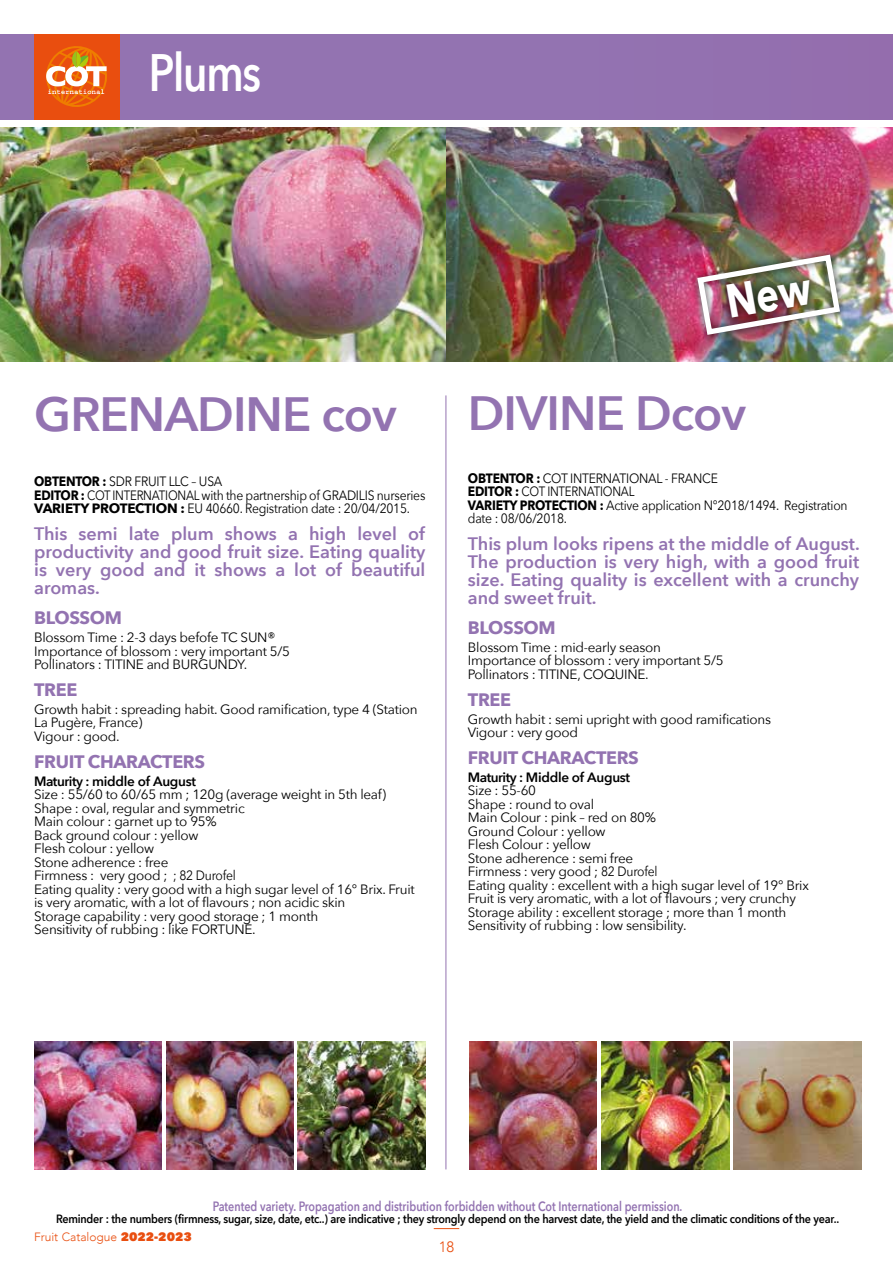
<style>
.page{position:relative;width:893px;height:1263px;background:#fff}
.page>*{position:absolute;margin:0;border:0;box-sizing:border-box;transform-origin:0 0}
.t1{font:600 52.5px "Avenir Next";letter-spacing:-.03em;color:#fff;scale:.8 1}
.t2{font:600 48px "Avenir Next";letter-spacing:-.02em;color:#9373b1}
.t3{font:600 18px/18px "Avenir Next";color:#9373b1;text-align:justify}
.t4{font:700 18px "Avenir Next";letter-spacing:-.02em;color:#9373b1}
.t5{font:300 15px "Avenir";color:#e94e0f}
.t6{font:13.5px/13.5px "Avenir Next";letter-spacing:-.02em;color:#000}
.t7{font:13.5px/13.5px "Avenir Next";letter-spacing:-.02em;color:#000;scale:.9 1}
.t8{font:600 13.5px "Avenir Next";color:#9373b1;scale:.8 1}
.t9{font:600 13.5px "Avenir Next";letter-spacing:-.02em;color:#000}
.t10{font:600 12px "Avenir Next";letter-spacing:-.02em;color:#000;scale:.9 1}
.t11{font:300 12px "Avenir";color:#e94e0f}
.s1{font-weight:700}
.s2{font-family:"Avenir Next";font-weight:800}
</style>
<div class="page">
<svg style="left:434px;top:1228px;width:25px;height:1px"></svg>
<div style="left:0;top:34px;width:893px;height:85px;background:#9373b1"></div>
<img style="left:0;top:128px;width:447px;height:233px">
<img style="left:34px;top:1042px;width:128px;height:127px">
<img style="left:166px;top:1042px;width:128px;height:127px">
<img style="left:298px;top:1042px;width:127px;height:127px">
<hr style="left:445px;top:395px;width:1px;height:774px;background:#9373b1">
<img style="left:601px;top:1042px;width:128px;height:127px">
<img style="left:734px;top:1042px;width:127px;height:127px">
<img style="left:469px;top:1042px;width:128px;height:127px">
<img style="left:447px;top:128px;width:446px;height:233px">
<div style="left:689px;top:246px;width:159px;height:98px;background:#000;opacity:.75"></div>
<div style="left:34px;top:34px;width:85px;height:85px;background:#e94e0f"></div>
<svg style="left:46px;top:46px;width:61px;height:61px"></svg>
<img style="left:694px;top:252px;width:149px;height:86px">
<h1 class="t1" style="left:149px;top:27px;width:142px">Plums</h1>
<h2 class="t2" style="left:34px;top:373px;width:364px">GRENADINE cov</h2>
<p class="t7" style="left:34px;top:474px;width:436px"><span class="s1">OBTENTOR :</span> SDR FRUIT LLC – USA<br><span class="s1">EDITOR :</span> COT INTERNATIONAL with the partnership of GRADILIS nurseries<br><span class="s1">VARIETY PROTECTION :</span> EU 40660. Registration date : 20/04/2015.</p>
<h3 class="t3" style="left:34px;top:524px;width:393px">This semi late plum shows a high level of productivity and good fruit size. Eating quality is very good and it shows a lot of beautiful aromas.</h3>
<h3 class="t4" style="left:34px;top:602px;width:89px">BLOSSOM</h3>
<p class="t6" style="left:34px;top:630px;width:257px">Blossom Time : 2-3 days befofe TC SUN®<br>Importance of blossom : very important 5/5<br>Pollinators : TITINE and BURGUNDY.</p>
<h3 class="t4" style="left:34px;top:674px;width:45px">TREE</h3>
<p class="t6" style="left:34px;top:702px;width:385px">Growth habit : spreading habit. Good ramification, type 4 (Station<br>La Pugère, France)<br>Vigour : good.</p>
<h3 class="t4" style="left:34px;top:746px;width:172px">FRUIT CHARACTERS</h3>
<p class="t9" style="left:34px;top:769px;width:163px">Maturity : middle of August</p>
<p class="t6" style="left:34px;top:787px;width:382px">Size : 55/60 to 60/65 mm ; 120g (average weight in 5th leaf)<br>Shape : oval, regular and symmetric<br>Main colour : garnet up to 95%<br>Back ground colour : yellow<br>Flesh colour : yellow<br>Stone adherence : free<br>Firmness : very good ; ; 82 Durofel<br>Eating quality : very good with a high sugar level of 16° Brix. Fruit is very aromatic, with a lot of flavours ; non acidic skin<br>Storage capability : very good storage ; 1 month<br>Sensitivity of rubbing : like FORTUNE.</p>
<h2 class="t2" style="left:468px;top:372px;width:280px">DIVINE Dcov</h2>
<p class="t7" style="left:468px;top:471px;width:423px"><span class="s1">OBTENTOR :</span> COT INTERNATIONAL - FRANCE<br><span class="s1">EDITOR :</span> COT INTERNATIONAL<br><span class="s1">VARIETY PROTECTION :</span> Active application N°2018/1494. Registration date : 08/06/2018.</p>
<h3 class="t3" style="left:468px;top:534px;width:393px">This plum looks ripens at the middle of August.<br>The production is very high, with a good fruit size. Eating quality is excellent with a crunchy and sweet fruit.</h3>
<h3 class="t4" style="left:468px;top:612px;width:89px">BLOSSOM</h3>
<p class="t6" style="left:468px;top:640px;width:257px">Blossom Time : mid-early season<br>Importance of blossom : very important 5/5<br>Pollinators : TITINE, COQUINE.</p>
<h3 class="t4" style="left:468px;top:684px;width:45px">TREE</h3>
<p class="t6" style="left:468px;top:712px;width:305px">Growth habit : semi upright with good ramifications<br>Vigour : very good</p>
<h3 class="t4" style="left:468px;top:742px;width:172px">FRUIT CHARACTERS</h3>
<p class="t9" style="left:468px;top:766px;width:164px">Maturity : Middle of August</p>
<p class="t6" style="left:468px;top:783px;width:342px">Size : 55-60<br>Shape : round to oval<br>Main Colour : pink – red on 80%<br>Ground Colour : yellow<br>Flesh Colour : yellow<br>Stone adherence : semi free<br>Firmness : very good ; 82 Durofel<br>Eating quality : excellent with a high sugar level of 19° Brix Fruit is very aromatic, with a lot of flavours ; very crunchy Storage ability : excellent storage ; more than 1 month Sensitivity of rubbing : low sensibility.</p>
<p class="t8" style="left:213px;top:1194px;width:589px">Patented variety. Propagation and distribution forbidden without Cot International permission.</p>
<p class="t10" style="left:56px;top:1208px;width:872px">Reminder : the numbers (firmness, sugar, size, date, etc..) are indicative ; they strongly depend on the harvest date, the yield and the climatic conditions of the year..</p>
<p class="t11" style="left:34px;top:1230px;width:159px">Fruit Catalogue <span class="s2">2022-2023</span></p>
<p class="t5" style="left:439px;top:1238px;width:17px">18</p>
</div>
